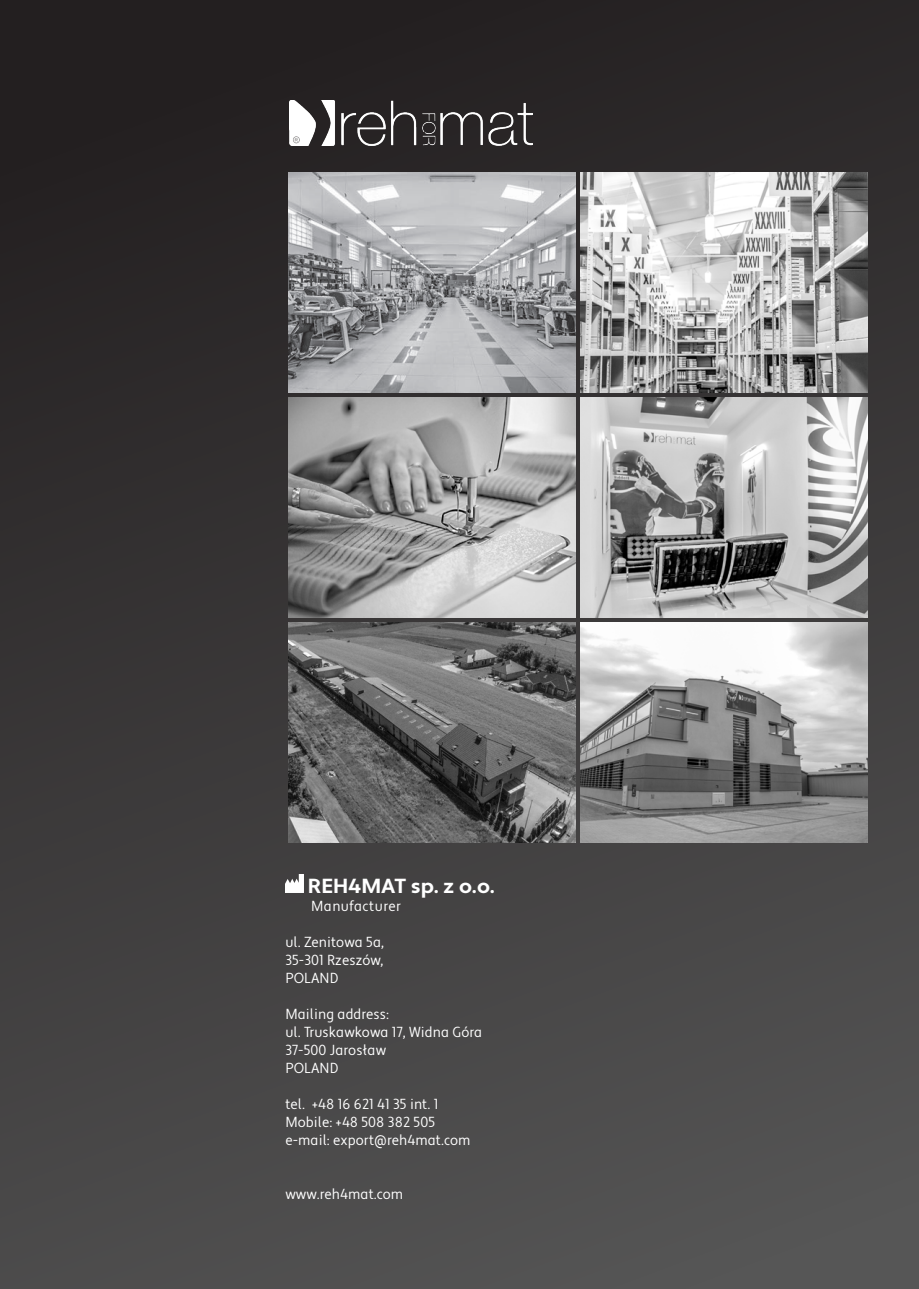
<style>
.page{position:relative;width:919px;height:1289px;background:#fff}
.page>*{position:absolute;margin:0;border:0;box-sizing:border-box;transform-origin:0 0}
.t1{font:700 20.4px "Apertura";letter-spacing:.005em;color:#fff}
.t2{font:condensed 14.55px "Apertura";letter-spacing:.005em;color:#fff}
.t3{font:condensed 14.55px "Apertura";letter-spacing:.03em;color:#fff}
</style>
<div class="page">
<div style="left:0;top:0;width:918px;height:1288px;background:linear-gradient(to bottom,#221d1e,#525152)"></div>
<img style="left:580px;top:397px;width:287px;height:220px">
<img style="left:580px;top:172px;width:287px;height:220px">
<img style="left:288px;top:397px;width:287px;height:220px">
<img style="left:288px;top:172px;width:287px;height:220px">
<img style="left:580px;top:622px;width:287px;height:220px">
<img style="left:288px;top:622px;width:287px;height:220px">
<img style="left:289px;top:100px;width:243px;height:46px">
<svg style="left:284px;top:865px;width:29px;height:29px"></svg>
<p class="t1" style="left:308px;top:873px;width:188px">REH4MAT sp. z o.o.</p>
<p class="t3" style="left:311px;top:896px;width:91px">Manufacturer</p>
<p class="t2" style="left:285px;top:932px;width:100px">ul. Zenitowa 5a,</p>
<p class="t2" style="left:285px;top:950px;width:100px">35-301 Rzeszów,</p>
<p class="t2" style="left:285px;top:968px;width:55px">POLAND</p>
<p class="t2" style="left:285px;top:1004px;width:105px">Mailing address:</p>
<p class="t2" style="left:285px;top:1022px;width:198px">ul. Truskawkowa 17, Widna Góra</p>
<p class="t2" style="left:285px;top:1040px;width:102px">37-500 Jarosław</p>
<p class="t2" style="left:285px;top:1058px;width:55px">POLAND</p>
<p class="t2" style="left:285px;top:1094px;width:154px">tel. +48 16 621 41 35 int. 1</p>
<p class="t2" style="left:285px;top:1112px;width:151px">Mobile: +48 508 382 505</p>
<p class="t2" style="left:285px;top:1130px;width:187px">e-mail: export@reh4mat.com</p>
<p class="t2" style="left:285px;top:1184px;width:119px">www.reh4mat.com</p>
</div>
